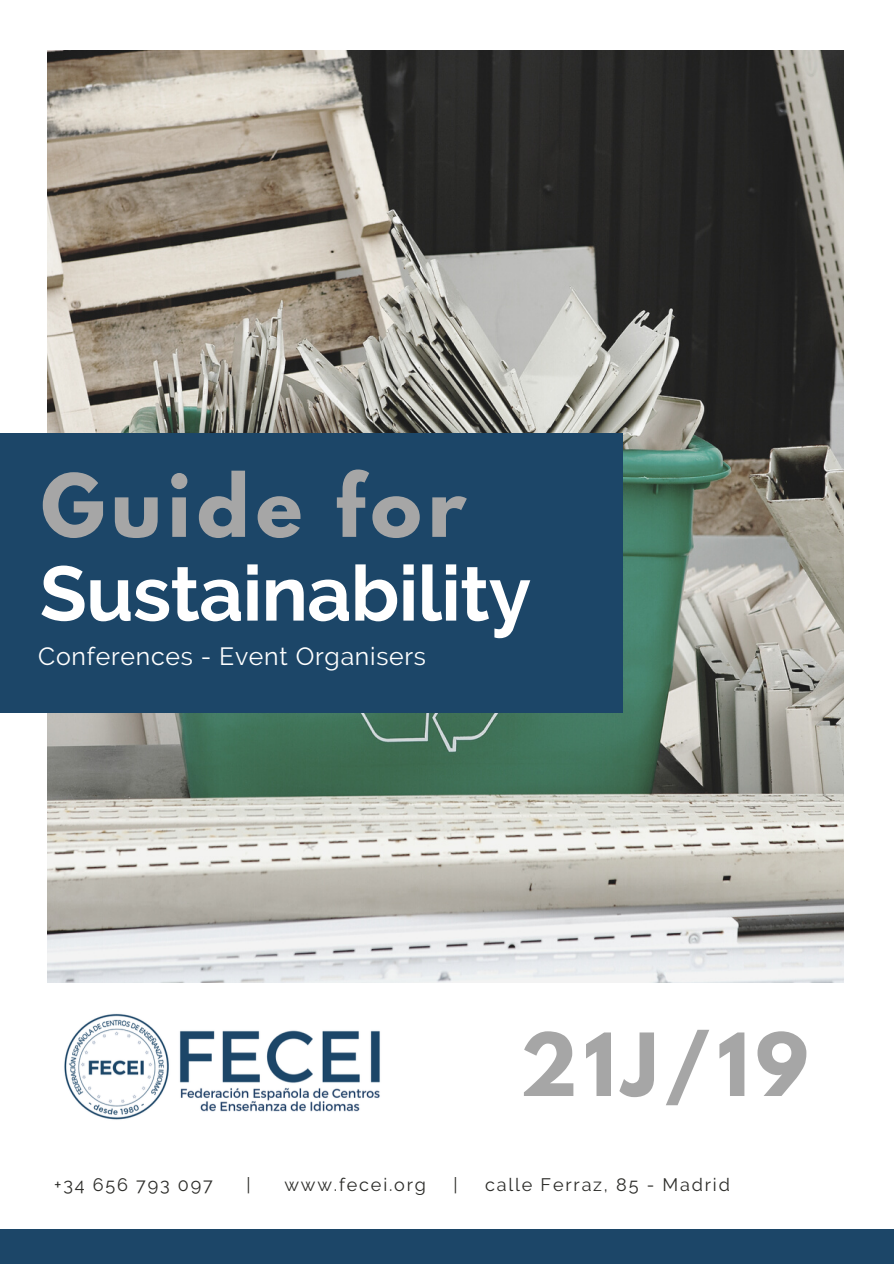
<style>
.page{position:relative;width:894px;height:1264px;background:#fff}
.page>*{position:absolute;margin:0;border:0;box-sizing:border-box;transform-origin:0 0}
.t1{font:700 76.95px "League Spartan";letter-spacing:.08em;color:#a6a6a6}
.t2{font:700 76.95px "Raleway";letter-spacing:-.01em;color:#fff}
.t3{font:24.9px "Raleway";letter-spacing:.03em;color:#fff}
.t4{font:18px "Raleway";letter-spacing:.1em;color:#2c2c29}
</style>
<div class="page">
<img style="left:48px;top:51px;width:795px;height:931px">
<div style="left:0;top:433px;width:622px;height:279px;background:#1c4668"></div>
<div style="left:0;top:1228px;width:893px;height:35px;background:#1c4668"></div>
<img style="left:64px;top:1013px;width:316px;height:107px">
<h1 class="t1" style="left:41px;top:467px;width:426px">Guide for</h1>
<h1 class="t2" style="left:40px;top:548px;width:493px">Sustainability</h1>
<h2 class="t3" style="left:38px;top:641px;width:389px">Conferences - Event Organisers</h2>
<h1 class="t1" style="left:519px;top:1026px;width:290px">21J/19</h1>
<p class="t4" style="left:54px;top:1174px;width:160px">+34 656 793 097</p>
<p class="t4" style="left:246px;top:1174px;width:6px">|</p>
<p class="t4" style="left:284px;top:1174px;width:143px">www.fecei.org</p>
<p class="t4" style="left:453px;top:1174px;width:6px">|</p>
<p class="t4" style="left:485px;top:1174px;width:246px">calle Ferraz, 85 - Madrid</p>
</div>
